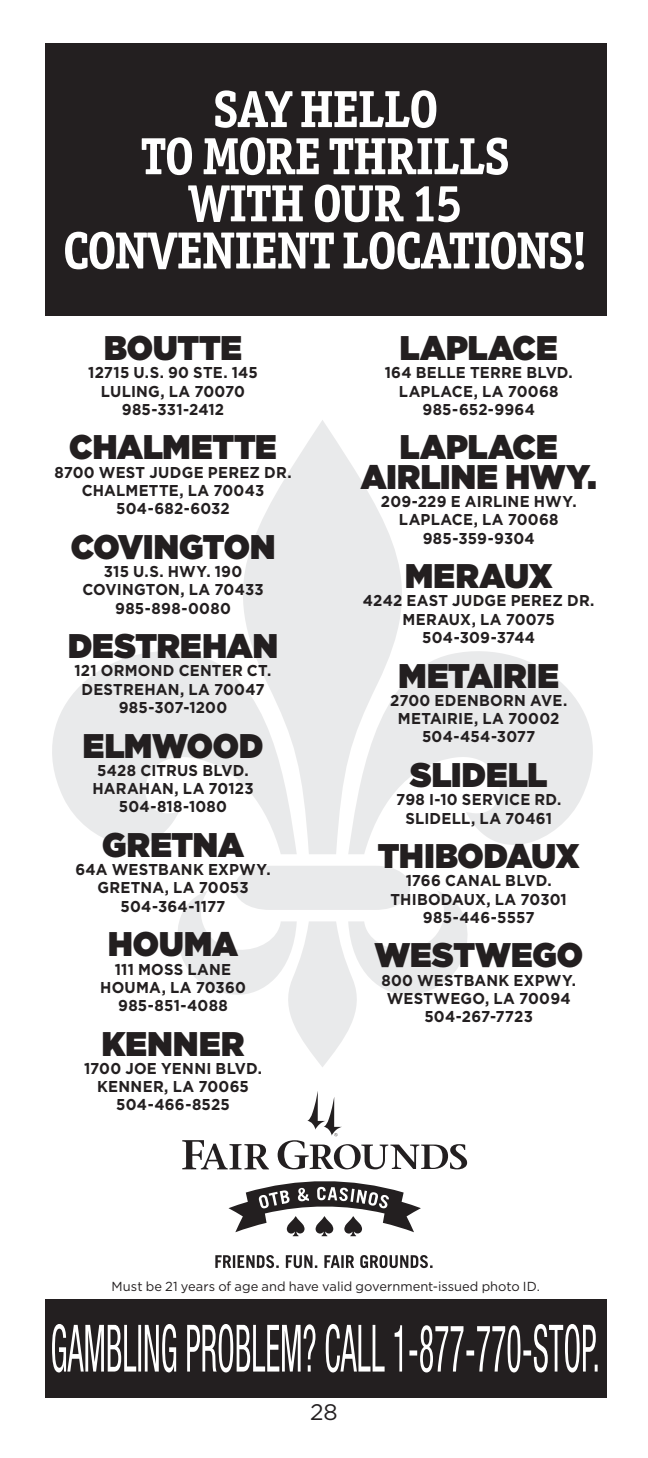
<style>
.page{position:relative;width:648px;height:1458px;background:#fff}
.page>*{position:absolute;margin:0;border:0;box-sizing:border-box;transform-origin:0 0}
.t1{font:700 52.43px/47px "ITC Officina Serif W04";letter-spacing:-.015em;color:#fff;text-align:center}
.t2{font:34.2px/29.5px "Gotham Ultra";color:#231f20;text-align:center;scale:.95 1}
.t3{font:22.5px "Gotham";color:#231f20}
.t4{font:700 15.75px/18.2px "Gotham";letter-spacing:.015em;color:#231f20;text-align:center;scale:.95 1}
.t5{font:13.05px "Gotham";color:#231f20}
</style>
<div class="page">
<div style="left:45px;top:1299px;width:561px;height:98px;background:#231f20"></div>
<svg style="left:52px;top:1324px;width:546px;height:48px"></svg>
<div style="left:45px;top:43px;width:561px;height:273px;background:#231f20"></div>
<svg style="left:52px;top:420px;width:541px;height:647px"></svg>
<svg style="left:182px;top:1091px;width:285px;height:177px"></svg>
<h1 class="t1" style="left:63px;top:85px;width:527px">SAY HELLO<br>TO MORE THRILLS<br>WITH OUR 15<br>CONVENIENT LOCATIONS!</h1>
<h2 class="t2" style="left:104px;top:332px;width:146px">BOUTTE</h2>
<p class="t4" style="left:88px;top:363px;width:180px">12715 U.S. 90 STE. 145<br>LULING, LA 70070<br>985-331-2412</p>
<h2 class="t2" style="left:69px;top:432px;width:220px">CHALMETTE</h2>
<p class="t4" style="left:54px;top:463px;width:251px">8700 WEST JUDGE PEREZ DR.<br>CHALMETTE, LA 70043<br>504-682-6032</p>
<h2 class="t2" style="left:71px;top:531px;width:217px">COVINGTON</h2>
<p class="t4" style="left:82px;top:562px;width:192px">315 U.S. HWY. 190<br>COVINGTON, LA 70433<br>985-898-0080</p>
<h2 class="t2" style="left:68px;top:630px;width:222px">DESTREHAN</h2>
<p class="t4" style="left:75px;top:661px;width:209px">121 ORMOND CENTER CT.<br>DESTREHAN, LA 70047<br>985-307-1200</p>
<h2 class="t2" style="left:83px;top:730px;width:192px">ELMWOOD</h2>
<p class="t4" style="left:92px;top:761px;width:171px">5428 CITRUS BLVD.<br>HARAHAN, LA 70123<br>504-818-1080</p>
<h2 class="t2" style="left:102px;top:829px;width:151px">GRETNA</h2>
<p class="t4" style="left:75px;top:860px;width:207px">64A WESTBANK EXPWY.<br>GRETNA, LA 70053<br>504-364-1177</p>
<h2 class="t2" style="left:108px;top:929px;width:138px">HOUMA</h2>
<p class="t4" style="left:100px;top:959px;width:155px">111 MOSS LANE<br>HOUMA, LA 70360<br>985-851-4088</p>
<h2 class="t2" style="left:102px;top:1028px;width:151px">KENNER</h2>
<p class="t4" style="left:84px;top:1059px;width:189px">1700 JOE YENNI BLVD.<br>KENNER, LA 70065<br>504-466-8525</p>
<h2 class="t2" style="left:400px;top:332px;width:167px">LAPLACE</h2>
<p class="t4" style="left:385px;top:363px;width:200px">164 BELLE TERRE BLVD.<br>LAPLACE, LA 70068<br>985-652-9964</p>
<h2 class="t2" style="left:361px;top:432px;width:250px">LAPLACE<br>AIRLINE HWY.</h2>
<p class="t4" style="left:381px;top:492px;width:208px">209-229 E AIRLINE HWY.<br>LAPLACE, LA 70068<br>985-359-9304</p>
<h2 class="t2" style="left:405px;top:561px;width:157px">MERAUX</h2>
<p class="t4" style="left:363px;top:591px;width:245px">4242 EAST JUDGE PEREZ DR.<br>MERAUX, LA 70075<br>504-309-3744</p>
<h2 class="t2" style="left:398px;top:660px;width:171px">METAIRIE</h2>
<p class="t4" style="left:390px;top:691px;width:188px">2700 EDENBORN AVE.<br>METAIRIE, LA 70002<br>504-454-3077</p>
<h2 class="t2" style="left:410px;top:759px;width:146px">SLIDELL</h2>
<p class="t4" style="left:396px;top:790px;width:176px">798 I-10 SERVICE RD.<br>SLIDELL, LA 70461</p>
<h2 class="t2" style="left:378px;top:840px;width:214px">THIBODAUX</h2>
<p class="t4" style="left:391px;top:871px;width:187px">1766 CANAL BLVD.<br>THIBODAUX, LA 70301<br>985-446-5557</p>
<h2 class="t2" style="left:374px;top:940px;width:221px">WESTWEGO</h2>
<p class="t4" style="left:381px;top:971px;width:207px">800 WESTBANK EXPWY.<br>WESTWEGO, LA 70094<br>504-267-7723</p>
<p class="t5" style="left:112px;top:1279px;width:430px">Must be 21 years of age and have valid government-issued photo ID.</p>
<h3 class="t3" style="left:310px;top:1398px;width:29px">28</h3>
</div>
